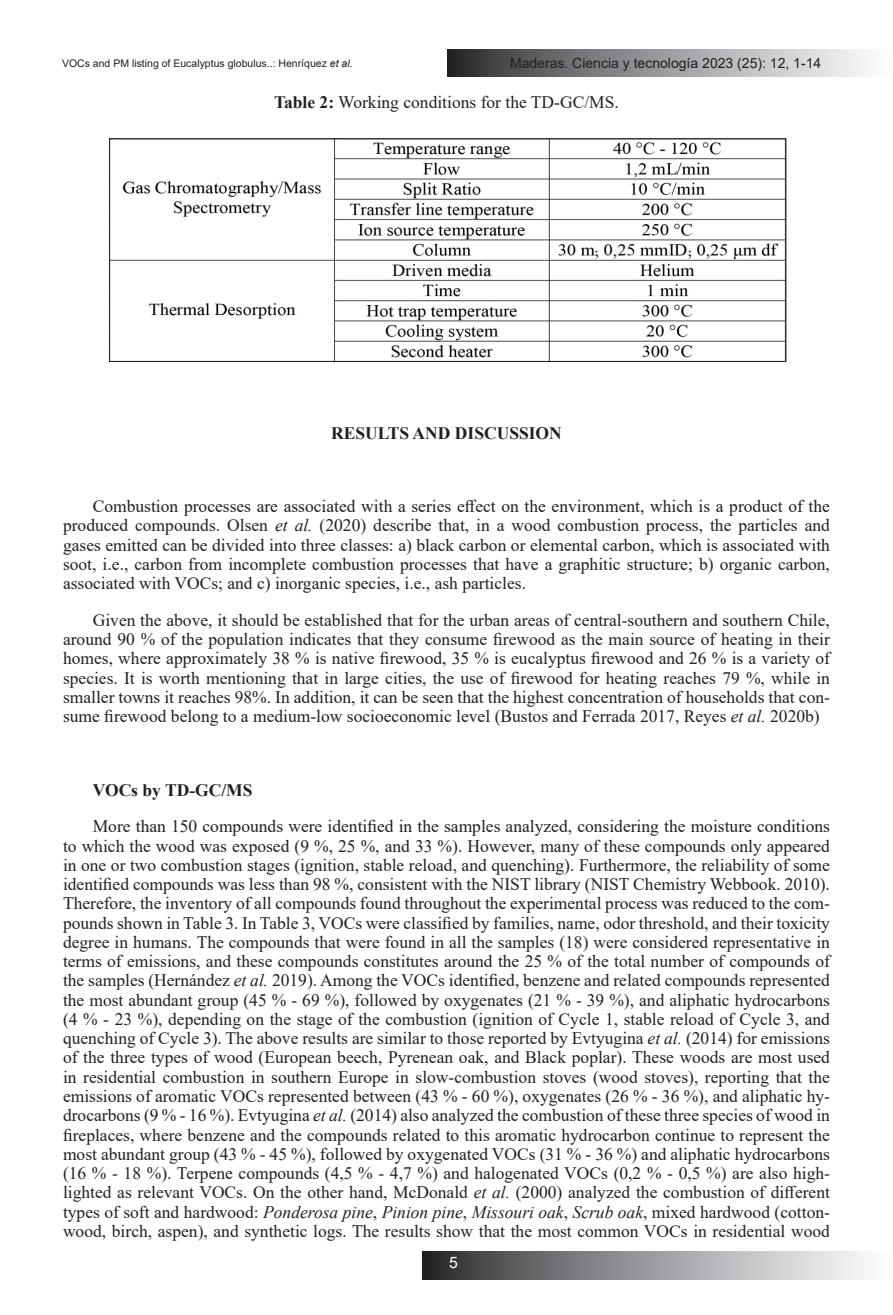
<style>
.page{position:relative;width:893px;height:1315px;background:#fff}
.page>*{position:absolute;margin:0;border:0;box-sizing:border-box;transform-origin:0 0}
.t1{font:17.5px/19.2px "Times New Roman";color:#231f20;text-align:justify}
.Heading_2{font:700 17.5px "Times New Roman";color:#231f20}
.t2{font:15.75px "Arial";color:#fff}
.t3{font:14px "Arial";color:#231f20}
.t4{font:10.5px "Arial";color:#231f20}
.s1{font-style:italic}
.s2{font-weight:700}
</style>
<div class="page">
<svg style="left:448px;top:49px;width:420px;height:28px;background:#949597"></svg>
<svg style="left:423px;top:1252px;width:444px;height:27px;background:#949597"></svg>
<img style="left:111px;top:141px;width:673px;height:219px">
<div style="left:109px;top:139px;width:677px;height:223px;border:1px solid #231f20"></div>
<p class="t4" style="left:62px;top:56px;width:292px">VOCs and PM listing of Eucalyptus globulus..: Henríquez <span class="s1">et al.</span></p>
<p class="t3" style="left:510px;top:53px;width:313px">Maderas. Ciencia y tecnología 2023 (25): 12, 1-14</p>
<p class="t1" style="left:274px;top:92px;width:346px"><span class="s2">Table 2:</span> Working conditions for the TD-GC/MS.</p>
<p class="Heading_2" style="left:331px;top:420px;width:232px">RESULTS AND DISCUSSION</p>
<p class="t1" style="left:63px;top:496px;width:768px;text-indent:30px">Combustion processes are associated with a series effect on the environment, which is a product of the produced compounds. Olsen <span class="s1">et al.</span> (2020) describe that, in a wood combustion process, the particles and gases emitted can be divided into three classes: a) black carbon or elemental carbon, which is associated with soot, i.e., carbon from incomplete combustion processes that have a graphitic structure; b) organic carbon, associated with VOCs; and c) inorganic species, i.e., ash particles.</p>
<p class="t1" style="left:63px;top:610px;width:768px;text-indent:30px">Given the above, it should be established that for the urban areas of central-southern and southern Chile, around 90 % of the population indicates that they consume firewood as the main source of heating in their homes, where approximately 38 % is native firewood, 35 % is eucalyptus firewood and 26 % is a variety of species. It is worth mentioning that in large cities, the use of firewood for heating reaches 79 %, while in smaller towns it reaches 98%. In addition, it can be seen that the highest concentration of households that con&shy;sume firewood belong to a medium-low socioeconomic level (Bustos and Ferrada 2017, Reyes <span class="s1">et al.</span> 2020b)</p>
<p class="Heading_2" style="left:93px;top:777px;width:161px">VOCs by TD-GC/MS</p>
<p class="t1" style="left:63px;top:816px;width:768px;text-indent:30px">More than 150 compounds were identified in the samples analyzed, considering the moisture conditions to which the wood was exposed (9 %, 25 %, and 33 %). However, many of these compounds only appeared in one or two combustion stages (ignition, stable reload, and quenching). Furthermore, the reliability of some identified compounds was less than 98 %, consistent with the NIST library (NIST Chemistry Webbook. 2010).<br>Therefore, the inventory of all compounds found throughout the experimental process was reduced to the com&shy;pounds shown in Table 3. In Table 3, VOCs were classified by families, name, odor threshold, and their toxicity degree in humans. The compounds that were found in all the samples (18) were considered representative in terms of emissions, and these compounds constitutes around the 25 % of the total number of compounds of the samples (Hernández <span class="s1">et al.</span> 2019). Among the VOCs identified, benzene and related compounds represented the most abundant group (45 % - 69 %), followed by oxygenates (21 % - 39 %), and aliphatic hydrocarbons (4 % - 23 %), depending on the stage of the combustion (ignition of Cycle 1, stable reload of Cycle 3, and quenching of Cycle 3). The above results are similar to those reported by Evtyugina <span class="s1">et al.</span> (2014) for emissions of the three types of wood (European beech, Pyrenean oak, and Black poplar). These woods are most used in residential combustion in southern Europe in slow-combustion stoves (wood stoves), reporting that the emissions of aromatic VOCs represented between (43 % - 60 %), oxygenates (26 % - 36 %), and aliphatic hy&shy;drocarbons (9 % - 16 %). Evtyugina <span class="s1">et al.</span> (2014) also analyzed the combustion of these three species of wood in fireplaces, where benzene and the compounds related to this aromatic hydrocarbon continue to represent the most abundant group (43 % - 45 %), followed by oxygenated VOCs (31 % - 36 %) and aliphatic hydrocarbons (16 % - 18 %). Terpene compounds (4,5 % - 4,7 %) and halogenated VOCs (0,2 % - 0,5 %) are also high&shy;lighted as relevant VOCs. On the other hand, McDonald <span class="s1">et al.</span> (2000) analyzed the combustion of different types of soft and hardwood: <span class="s1">Ponderosa pine</span>, <span class="s1">Pinion pine</span>, <span class="s1">Missouri oak</span>, <span class="s1">Scrub oak</span>, mixed hardwood (cotton&shy;wood, birch, aspen), and synthetic logs. The results show that the most common VOCs in residential wood</p>
<p class="t2" style="left:449px;top:1252px;width:10px">5</p>
</div>
